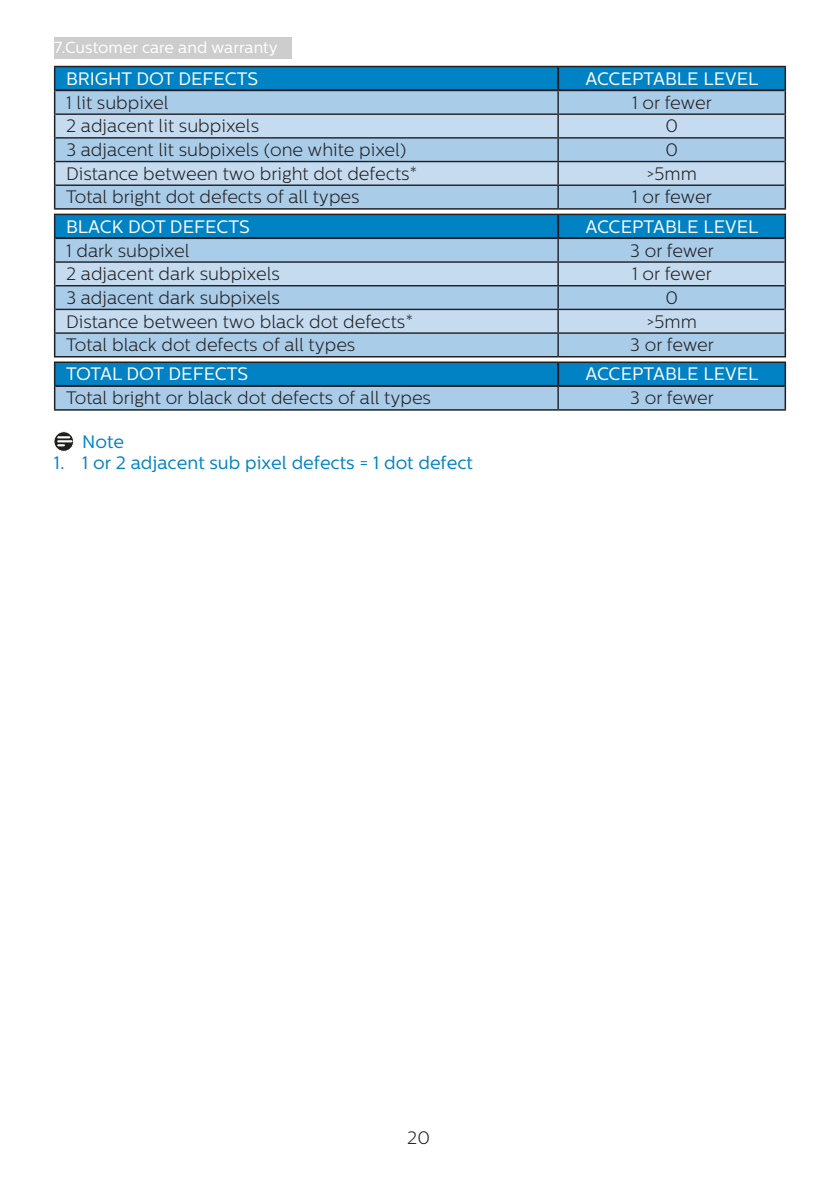
<style>
.page{position:relative;width:840px;height:1191px;background:#fff}
.page>*{position:absolute;margin:0;border:0;box-sizing:border-box;transform-origin:0 0}
.t1{font:300 18px "Centrale Sans";color:#231f20}
.t2{font:18px "Centrale Sans";color:#fff}
.Note_body{font:18px "Centrale Sans";color:#0082c5}
.Heading_4_blue{font:18px "Centrale Sans";color:#0082c5}
.t3{font:16px "Centrale Sans";color:#fff}
</style>
<div class="page">
<div style="left:54px;top:37px;width:237px;height:22px;background:#cdcdcd"></div>
<hr style="left:54px;top:208px;width:504px;height:2px;background:#231f20">
<hr style="left:558px;top:208px;width:227px;height:2px;background:#231f20">
<hr style="left:54px;top:66px;width:504px;height:1px;background:#231f20">
<hr style="left:558px;top:66px;width:227px;height:1px;background:#231f20">
<svg style="left:54px;top:67px;width:731px;height:141px;background:#8fbbd9"></svg>
<hr style="left:557px;top:67px;width:2px;height:22px;background:#231f20">
<hr style="left:54px;top:356px;width:504px;height:1px;background:#231f20">
<hr style="left:558px;top:356px;width:227px;height:1px;background:#231f20">
<svg style="left:54px;top:214px;width:731px;height:142px;background:#8ebad8"></svg>
<hr style="left:557px;top:215px;width:2px;height:22px;background:#231f20">
<hr style="left:54px;top:409px;width:504px;height:2px;background:#231f20">
<hr style="left:558px;top:409px;width:227px;height:2px;background:#231f20">
<hr style="left:54px;top:361px;width:504px;height:2px;background:#231f20">
<hr style="left:558px;top:361px;width:227px;height:2px;background:#231f20">
<svg style="left:54px;top:362px;width:731px;height:48px;background:#509bc7"></svg>
<hr style="left:557px;top:363px;width:2px;height:22px;background:#231f20">
<svg style="left:54px;top:432px;width:20px;height:19px"></svg>
<div style="left:54px;top:432px;width:20px;height:19px;border:1px solid #fff;border-radius:50%"></div>
<svg style="left:58px;top:436px;width:13px;height:10px"></svg>
<p class="t3" style="left:54px;top:38px;width:225px">7.Customer care and warranty</p>
<p class="t2" style="left:66px;top:68px;width:193px">BRIGHT DOT DEFECTS</p>
<p class="t2" style="left:585px;top:68px;width:174px">ACCEPTABLE LEVEL</p>
<p class="t1" style="left:66px;top:92px;width:104px">1 lit subpixel</p>
<p class="t1" style="left:631px;top:92px;width:81px">1 or fewer</p>
<p class="t1" style="left:66px;top:116px;width:194px">2 adjacent lit subpixels</p>
<p class="t1" style="left:665px;top:116px;width:14px">0</p>
<p class="t1" style="left:66px;top:139px;width:341px">3 adjacent lit subpixels (one white pixel)</p>
<p class="t1" style="left:665px;top:139px;width:14px">0</p>
<p class="t1" style="left:66px;top:163px;width:352px">Distance between two bright dot defects*</p>
<p class="t1" style="left:646px;top:163px;width:52px">&gt;5mm</p>
<p class="t1" style="left:66px;top:187px;width:295px">Total bright dot defects of all types</p>
<p class="t1" style="left:631px;top:187px;width:81px">1 or fewer</p>
<p class="t2" style="left:66px;top:216px;width:185px">BLACK DOT DEFECTS</p>
<p class="t2" style="left:585px;top:216px;width:174px">ACCEPTABLE LEVEL</p>
<p class="t1" style="left:66px;top:240px;width:125px">1 dark subpixel</p>
<p class="t1" style="left:629px;top:240px;width:85px">3 or fewer</p>
<p class="t1" style="left:66px;top:264px;width:215px">2 adjacent dark subpixels</p>
<p class="t1" style="left:631px;top:264px;width:81px">1 or fewer</p>
<p class="t1" style="left:66px;top:287px;width:215px">3 adjacent dark subpixels</p>
<p class="t1" style="left:665px;top:287px;width:14px">0</p>
<p class="t1" style="left:66px;top:311px;width:348px">Distance between two black dot defects*</p>
<p class="t1" style="left:646px;top:311px;width:52px">&gt;5mm</p>
<p class="t1" style="left:66px;top:335px;width:291px">Total black dot defects of all types</p>
<p class="t1" style="left:629px;top:335px;width:85px">3 or fewer</p>
<p class="t2" style="left:66px;top:364px;width:184px">TOTAL DOT DEFECTS</p>
<p class="t2" style="left:585px;top:364px;width:174px">ACCEPTABLE LEVEL</p>
<p class="t1" style="left:66px;top:388px;width:366px">Total bright or black dot defects of all types</p>
<p class="t1" style="left:629px;top:388px;width:85px">3 or fewer</p>
<p class="Heading_4_blue" style="left:82px;top:431px;width:43px">Note</p>
<p class="Note_body" style="left:54px;top:452px;width:420px">1. 1 or 2 adjacent sub pixel defects = 1 dot defect</p>
<p class="t1" style="left:407px;top:1127px;width:24px">20</p>
</div>
